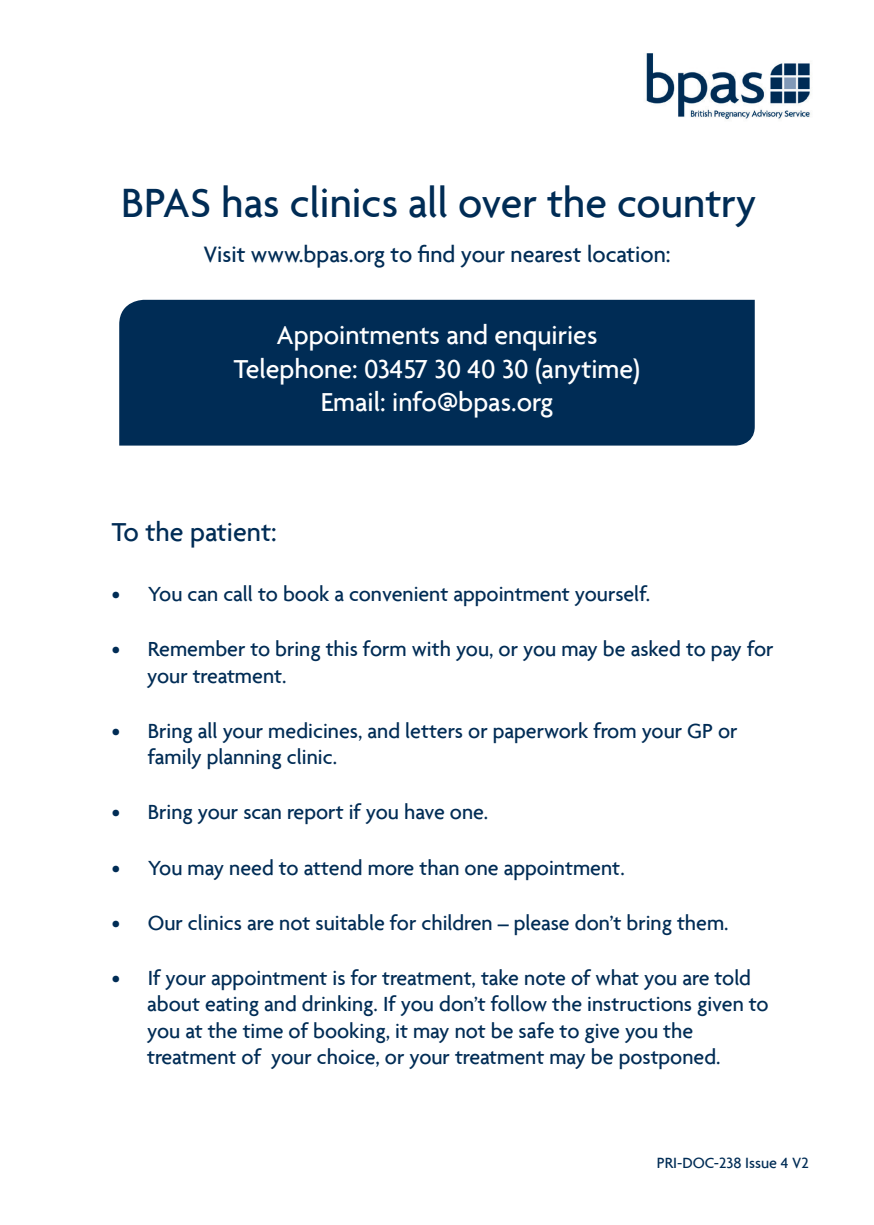
<style>
.page{position:relative;width:874px;height:1225px;background:#fff}
.page>*{position:absolute;margin:0;border:0;box-sizing:border-box;transform-origin:0 0}
.t1{font:500 44px "Agenda";color:#002c55}
.t2{font:500 28px "Agenda";color:#fff}
.t3{font:500 28px "Agenda";color:#002c55}
.t4{font:500 24px "Agenda";color:#002c55}
.t5{font:500 22px/26.4px "Agenda";color:#002c55}
.t6{font:500 16px "Agenda";color:#002c55}
</style>
<div class="page">
<div style="left:119px;top:299px;width:636px;height:147px;background:#002c55"></div>
<img style="left:646px;top:53px;width:164px;height:67px">
<p class="t1" style="left:121px;top:176px;width:636px">BPAS has clinics all over the country</p>
<p class="t4" style="left:203px;top:240px;width:468px">Visit www.bpas.org to find your nearest location:</p>
<p class="t2" style="left:276px;top:318px;width:322px">Appointments and enquiries</p>
<p class="t2" style="left:234px;top:351px;width:407px">Telephone: 03457 30 40 30 (anytime)</p>
<p class="t2" style="left:320px;top:385px;width:234px">Email: info@bpas.org</p>
<p class="t3" style="left:112px;top:515px;width:166px">To the patient:</p>
<p class="t5" style="left:112px;top:580px;width:539px">• You can call to book a convenient appointment yourself.</p>
<p class="t5" style="left:112px;top:635px;width:663px">• Remember to bring this form with you, or you may be asked to pay for</p>
<p class="t5" style="left:147px;top:661px;width:141px">your treatment.</p>
<p class="t5" style="left:148px;top:717px;width:591px;text-indent:-36px">• Bring all your medicines, and letters or paperwork from your GP or family planning clinic.</p>
<p class="t5" style="left:112px;top:798px;width:378px">• Bring your scan report if you have one.</p>
<p class="t5" style="left:112px;top:853px;width:514px">• You may need to attend more than one appointment.</p>
<p class="t5" style="left:112px;top:909px;width:618px">• Our clinics are not suitable for children – please don’t bring them.</p>
<p class="t5" style="left:112px;top:964px;width:640px">• If your appointment is for treatment, take note of what you are told</p>
<p class="t5" style="left:147px;top:990px;width:622px">about eating and drinking. If you don’t follow the instructions given to</p>
<p class="t5" style="left:147px;top:1017px;width:547px">you at the time of booking, it may not be safe to give you the</p>
<p class="t5" style="left:147px;top:1043px;width:574px">treatment of your choice, or your treatment may be postponed.</p>
<p class="t6" style="left:656px;top:1153px;width:153px">PRI-DOC-238 Issue 4 V2</p>
</div>
